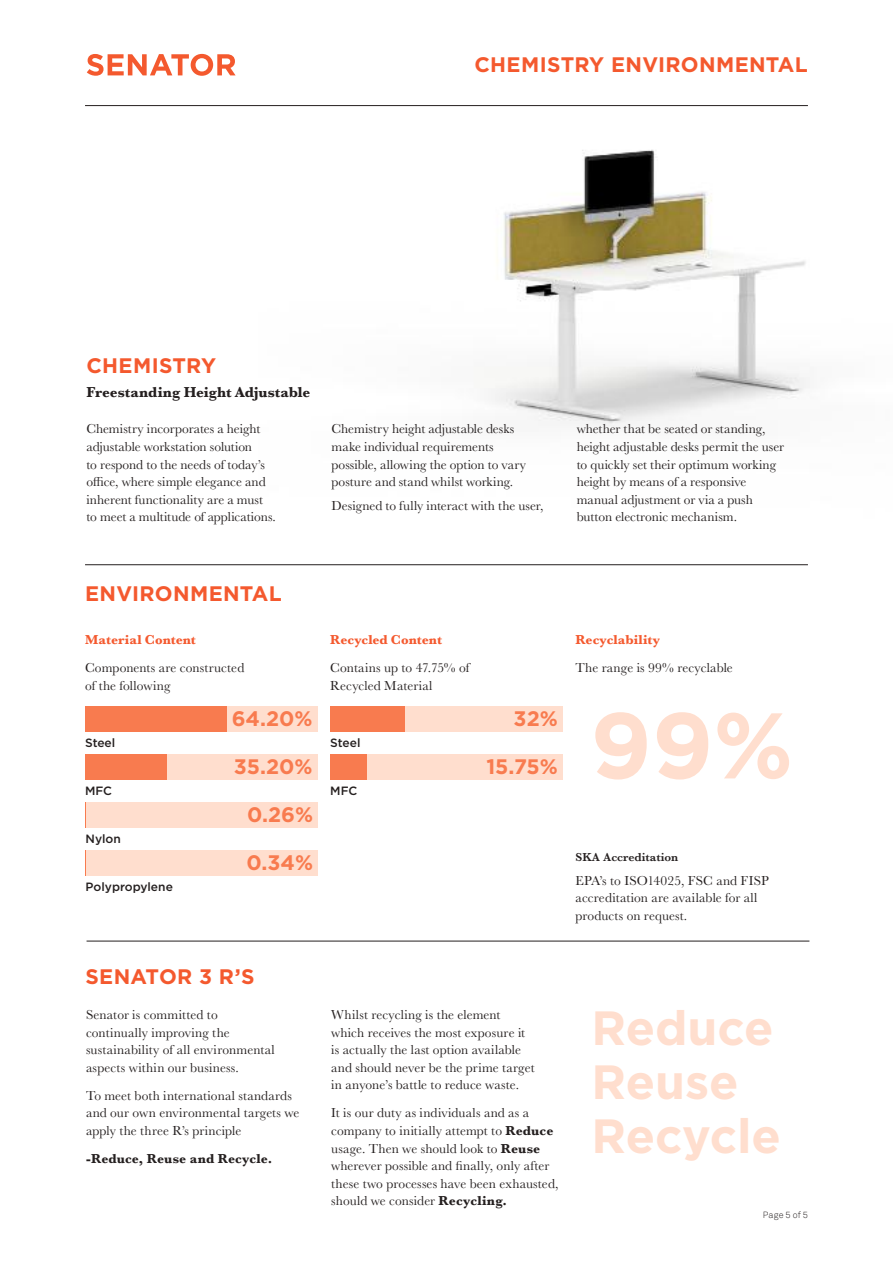
<style>
.page{position:relative;width:893px;height:1263px;background:#fff}
.page>*{position:absolute;margin:0;border:0;box-sizing:border-box;transform-origin:0 0}
.t1{font:700 93px "Gotham";color:#ffdece}
.t2{font:700 48px/54px "Gotham";color:#ffdece}
.t3{font:700 21px "Gotham";letter-spacing:.01em;color:#f4592e}
.t4{font:700 21px "Gotham";color:#f87b4f}
.t5{font:700 15px "Baskerville";color:#241f1f}
.t6{font:13.5px/17.5px "Baskerville";letter-spacing:.005em;color:#241f1f}
.t7{font:700 13.5px "Baskerville";letter-spacing:.005em;color:#f4592e}
.t8{font:700 13.5px "Baskerville";letter-spacing:.01em;color:#241f1f}
.t9{font:500 12px "Gotham";color:#241f1f}
.t10{font:600 12px "Baskerville";color:#241f1f}
.t11{font:300 9px "Akkurat";letter-spacing:.02em;color:#241f1f}
.s1{font-weight:700}
</style>
<div class="page">
<hr style="left:85px;top:105px;width:723px;height:1px;background:#241f1f">
<svg style="left:87px;top:54px;width:149px;height:22px"></svg>
<div style="left:85px;top:706px;width:232px;height:25px;background:#ffdece"></div>
<div style="left:330px;top:706px;width:233px;height:25px;background:#ffdece"></div>
<div style="left:85px;top:754px;width:232px;height:25px;background:#ffdece"></div>
<div style="left:330px;top:754px;width:233px;height:25px;background:#ffdece"></div>
<div style="left:86px;top:802px;width:232px;height:25px;background:#ffdece"></div>
<div style="left:86px;top:850px;width:232px;height:25px;background:#ffdece"></div>
<hr style="left:85px;top:564px;width:723px;height:1px;background:#241f1f">
<div style="left:85px;top:754px;width:82px;height:25px;background:#f87b4f"></div>
<div style="left:330px;top:754px;width:37px;height:25px;background:#f87b4f"></div>
<div style="left:85px;top:706px;width:141px;height:25px;background:#f87b4f"></div>
<div style="left:330px;top:706px;width:75px;height:25px;background:#f87b4f"></div>
<svg style="left:85px;top:802px;width:1px;height:25px"></svg>
<img style="left:258px;top:149px;width:552px;height:417px">
<hr style="left:87px;top:941px;width:722px;height:1px;background:#241f1f">
<h3 class="t3" style="left:87px;top:351px;width:131px">CHEMISTRY</h3>
<p class="t5" style="left:86px;top:382px;width:225px">Freestanding Height Adjustable</p>
<h3 class="t3" style="left:475px;top:51px;width:335px">CHEMISTRY ENVIRONMENTAL</h3>
<p class="t6" style="left:86px;top:420px;width:191px">Chemistry incorporates a height adjustable workstation solution<br>to respond to the needs of today’s office, where simple elegance and inherent functionality are a must to meet a multitude of applications.</p>
<p class="t6" style="left:332px;top:420px;width:196px">Chemistry height adjustable desks make individual requirements possible, allowing the option to vary posture and stand whilst working.</p>
<p class="t6" style="left:332px;top:497px;width:214px">Designed to fully interact with the user,</p>
<p class="t6" style="left:577px;top:420px;width:209px">whether that be seated or standing, height adjustable desks permit the user to quickly set their optimum working height by means of a responsive manual adjustment or via a push button electronic mechanism.</p>
<h3 class="t3" style="left:85px;top:579px;width:198px">ENVIRONMENTAL</h3>
<p class="t7" style="left:85px;top:630px;width:112px">Material Content</p>
<p class="t6" style="left:85px;top:659px;width:161px">Components are constructed of the following</p>
<p class="t7" style="left:330px;top:630px;width:113px">Recycled Content</p>
<p class="t6" style="left:330px;top:659px;width:141px">Contains up to 47.75% of<br>Recycled Material</p>
<p class="t9" style="left:85px;top:735px;width:32px">Steel</p>
<p class="t9" style="left:85px;top:783px;width:29px">MFC</p>
<p class="t9" style="left:86px;top:831px;width:37px">Nylon</p>
<p class="t9" style="left:86px;top:879px;width:89px">Polypropylene</p>
<h3 class="t4" style="left:232px;top:704px;width:82px">64.20%</h3>
<h3 class="t4" style="left:514px;top:704px;width:46px">32%</h3>
<h3 class="t4" style="left:234px;top:752px;width:80px">35.20%</h3>
<h3 class="t4" style="left:486px;top:752px;width:73px">15.75%</h3>
<p class="t9" style="left:330px;top:735px;width:32px">Steel</p>
<p class="t9" style="left:330px;top:783px;width:29px">MFC</p>
<h3 class="t4" style="left:247px;top:800px;width:67px">0.26%</h3>
<h3 class="t4" style="left:247px;top:848px;width:68px">0.34%</h3>
<p class="t7" style="left:575px;top:630px;width:86px">Recyclability</p>
<p class="t6" style="left:575px;top:659px;width:159px">The range is 99% recyclable</p>
<h1 class="t1" style="left:590px;top:684px;width:205px">99%</h1>
<p class="t10" style="left:575px;top:848px;width:104px">SKA Accreditation</p>
<p class="t6" style="left:575px;top:872px;width:195px">EPA’s to ISO14025, FSC and FISP accreditation are available for all products on request.</p>
<h3 class="t3" style="left:85px;top:962px;width:171px">SENATOR 3 R’S</h3>
<p class="t6" style="left:86px;top:1006px;width:190px">Senator is committed to continually improving the sustainability of all environmental aspects within our business.</p>
<p class="t6" style="left:86px;top:1087px;width:215px">To meet both international standards and our own environmental targets we apply the three R’s principle</p>
<p class="t8" style="left:86px;top:1149px;width:188px">-Reduce, Reuse and Recycle.</p>
<p class="t6" style="left:331px;top:1006px;width:205px">Whilst recycling is the element which receives the most exposure it is actually the last option available and should never be the prime target in anyone’s battle to reduce waste.</p>
<p class="t6" style="left:331px;top:1104px;width:229px">It is our duty as individuals and as a company to initially attempt to <span class="s1">Reduce </span>usage. Then we should look to <span class="s1">Reuse </span>wherever possible and finally, only after these two processes have been exhausted, should we consider <span class="s1">Recycling.</span></p>
<h2 class="t2" style="left:591px;top:1001px;width:191px">Reduce<br>Reuse<br>Recycle</h2>
<p class="t11" style="left:763px;top:1210px;width:47px">Page 5 of 5</p>
</div>
